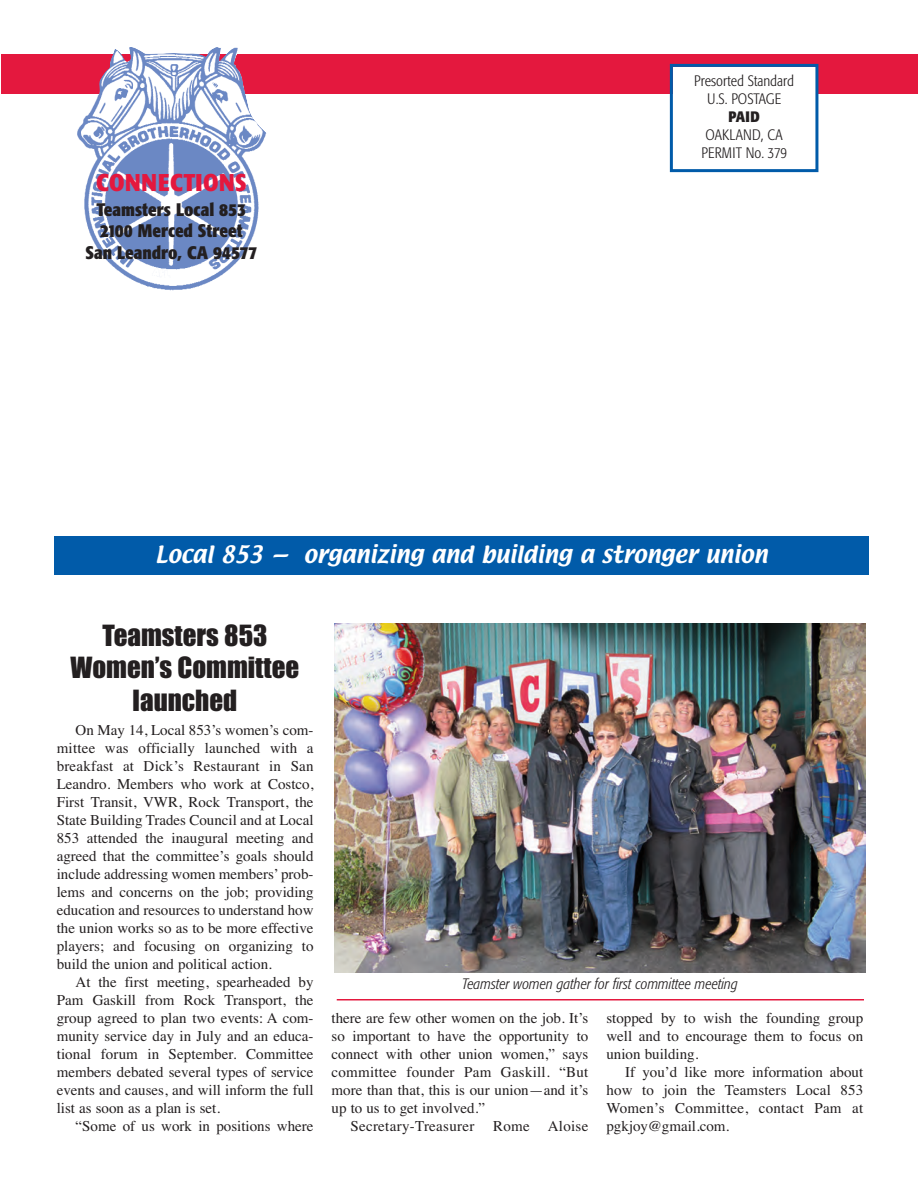
<style>
.page{position:relative;width:918px;height:1188px;background:#fff}
.page>*{position:absolute;margin:0;border:0;box-sizing:border-box;transform-origin:0 0}
.t1{font:27px/32.4px "Impact";color:#231f20;text-align:center}
.t2{font:700 condensed 24px "Formata";letter-spacing:.02em;color:#e4183e}
.t3{font:21px "Textile";color:#fff}
.t4{font:700 condensed 18px/21.6px "Formata";color:#231f20;text-align:center}
.t5{font:15px/18px "Times";color:#231f20;text-align:justify}
.t6{font:300 condensed 15px/18px "Formata";color:#231f20;text-align:center}
.t7{font:italic 300 condensed 15px "Formata";color:#231f20}
.t8{font:15px "Times";letter-spacing:.02em;color:#231f20}
.t9{font:700 condensed 15px "Formata";color:#231f20}
</style>
<div class="page">
<div style="left:2px;top:54px;width:916px;height:40px;background:#e4183e"></div>
<img style="left:77px;top:47px;width:190px;height:244px">
<div style="left:54px;top:536px;width:814px;height:39px;background:#015ba9"></div>
<div style="left:673px;top:67px;width:142px;height:102px;background:#fff"></div>
<div style="left:670px;top:64px;width:148px;height:108px;border:3px solid #015ba9"></div>
<img style="left:335px;top:623px;width:531px;height:350px">
<hr style="left:337px;top:999px;width:527px;height:1px;background:#e4183e">
<h2 class="t2" style="left:96px;top:173px;width:152px">CONNECTIONS</h2>
<p class="t4" style="left:86px;top:200px;width:173px">Teamsters Local 853<br>2100 Merced Street<br>San Leandro, CA 94577</p>
<p class="t6" style="left:694px;top:73px;width:101px">Presorted Standard<br>U.S. POSTAGE</p>
<p class="t9" style="left:729px;top:111px;width:33px">PAID</p>
<p class="t6" style="left:701px;top:127px;width:87px;text-align:left">OAKLAND, CA<br>PERMIT No. 379</p>
<h3 class="t3" style="left:155px;top:545px;width:614px">Local 853 — organizing and building a stronger union</h3>
<h1 class="t1" style="left:71px;top:621px;width:230px">Teamsters 853<br>Women’s Committee launched</h1>
<p class="t5" style="left:57px;top:723px;width:258px;text-indent:19px">On May 14, Local 853’s women’s com&shy;mittee was officially launched with a breakfast at Dick’s Restaurant in San Leandro. Members who work at Costco, First Transit, VWR, Rock Transport, the State Building Trades Council and at Local 853 attended the inaugural meeting and agreed that the committee’s goals should include addressing women members’ prob&shy;lems and concerns on the job; providing education and resources to understand how the union works so as to be more effective players; and focusing on organizing to build the union and political action.</p>
<p class="t5" style="left:57px;top:975px;width:258px;text-indent:19px">At the first meeting, spearheaded by Pam Gaskill from Rock Transport, the group agreed to plan two events: A com&shy;munity service day in July and an educa&shy;tional forum in September. Committee members debated several types of service events and causes, and will inform the full list as soon as a plan is set.</p>
<p class="t5" style="left:76px;top:1119px;width:239px">“Some of us work in positions where</p>
<p class="t7" style="left:462px;top:978px;width:277px">Teamster women gather for first committee meeting</p>
<p class="t5" style="left:332px;top:1010px;width:258px">there are few other women on the job. It’s so important to have the opportunity to connect with other union women,” says committee founder Pam Gaskill. “But more than that, this is our union—and it’s up to us to get involved.”</p>
<p class="t8" style="left:350px;top:1120px;width:239px">Secretary-Treasurer Rome Aloise</p>
<p class="t5" style="left:606px;top:1010px;width:258px">stopped by to wish the founding group well and to encourage them to focus on union building.</p>
<p class="t5" style="left:606px;top:1064px;width:258px;text-indent:19px">If you’d like more information about how to join the Teamsters Local 853<br>Women’s Committee, contact Pam at pgkjoy@gmail.com.</p>
</div>
